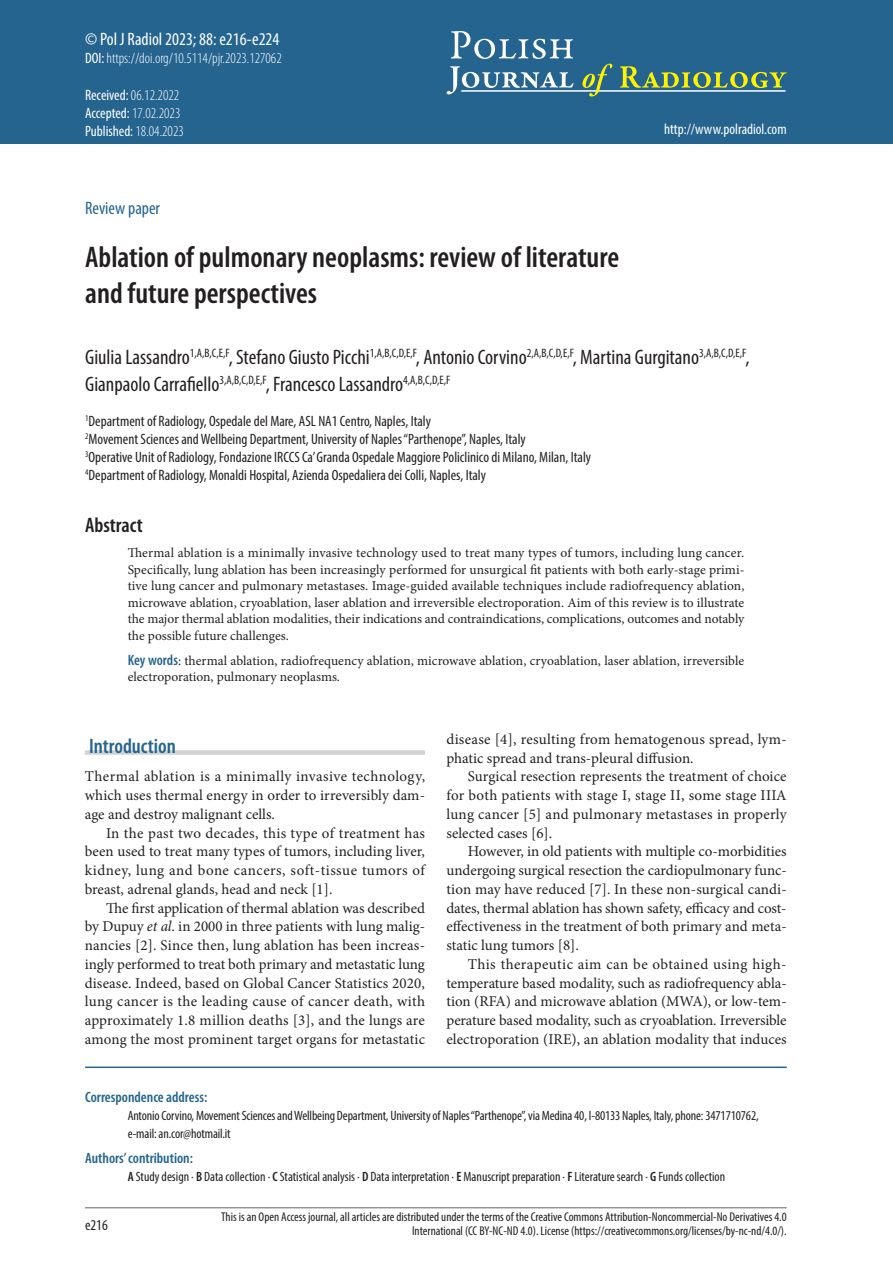
<style>
.page{position:relative;width:893px;height:1263px;background:#fff}
.page>*{position:absolute;margin:0;border:0;box-sizing:border-box;transform-origin:0 0}
.tytul{font:600 condensed 30px/36px "Myriad Pro";color:#231f20}
.autor{font:condensed 21px/27px "Myriad Pro";color:#231f20}
.srodtytul_1{font:600 condensed 21px "Myriad Pro";color:#24648f}
.streszcz{font:600 condensed 21px "Myriad Pro";color:#231f20}
.Pol_J_Radiol{font:condensed 18px "Myriad Pro";color:#fff}
.original_article{font:condensed 18px "Myriad Pro";color:#24648f}
.tekst{font:15px/18.8px "Minion Pro";letter-spacing:.005em;color:#231f20;text-align:justify}
.autor_adres{font:condensed 15px "Myriad Pro";color:#231f20}
.tekst_bez_wciecia{font:15px/18.8px "Minion Pro";color:#231f20;text-align:justify}
.doi{font:300 condensed 15px "Myriad Pro";color:#fff}
.original_article-2{font:condensed 15px "Myriad Pro";color:#fff}
.adres_do_koresponden{font:600 condensed 15px "Myriad Pro";color:#24648f}
.authors_contribution{font:600 condensed 15px "Myriad Pro";color:#24648f}
.doi-2{font:condensed 15px "Myriad Pro";color:#fff}
.tabela_tekst{font:condensed 15px "Myriad Pro";color:#231f20}
.streszczenie_bez_bol{font:13.5px/16.5px "Minion Pro";letter-spacing:-.005em;color:#231f20;text-align:justify}
.adres_do_koresponden-2{font:condensed 13.5px/18px "Myriad Pro";letter-spacing:-.01em;color:#231f20}
.streszczenie{font:13.5px/16.5px "Minion Pro";color:#231f20}
.authors_contribution-2{font:condensed 13.5px "Myriad Pro";color:#231f20}
.t1{font:condensed 12.75px/14.2px "Myriad Pro";color:#231f20;text-align:right}
.s1{font-weight:400}
.s2{font-weight:300}
.s3{font-family:"Myriad Pro";font-weight:600;font-stretch:condensed;font-size:15px;color:#24648f}
.s4{font-style:italic}
.s5{font-weight:600}
</style>
<div class="page">
<hr style="left:85px;top:1207px;width:702px;height:1px;background:#939598">
<div style="left:0;top:0;width:893px;height:144px;background:#24648f"></div>
<svg style="left:451px;top:31px;width:122px;height:28px"></svg>
<svg style="left:446px;top:66px;width:127px;height:28px"></svg>
<hr style="left:461px;top:90px;width:324px;height:2px;background:#fff">
<svg style="left:582px;top:64px;width:30px;height:33px"></svg>
<svg style="left:620px;top:66px;width:167px;height:22px"></svg>
<hr style="left:85px;top:1066px;width:702px;height:2px;background:#24648f">
<div style="left:85px;top:750px;width:340px;height:5px;background:#d1d2d4"></div>
<p class="Pol_J_Radiol" style="left:85px;top:28px;width:196px">© Pol J Radiol 2023; 88: e216-e224</p>
<p class="doi" style="left:85px;top:49px;width:198px"><span class="s1">DOI:</span> https://doi.org/10.5114/pjr.2023.127062</p>
<p class="doi" style="left:85px;top:86px;width:96px"><span class="s1">Received:</span> 06.12.2022</p>
<p class="doi" style="left:85px;top:104px;width:97px"><span class="s1">Accepted:</span> 17.02.2023</p>
<p class="doi-2" style="left:85px;top:122px;width:100px">Published: <span class="s2">18.04.2023</span></p>
<p class="original_article-2" style="left:664px;top:120px;width:124px">http://www.polradiol.com</p>
<p class="original_article" style="left:85px;top:197px;width:76px">Review paper</p>
<p class="tytul" style="left:85px;top:238px;width:535px">Ablation of pulmonary neoplasms: review of literature and future perspectives</p>
<p class="autor" style="left:85px;top:343px;width:666px">Giulia Lassandro<sup>1,A,B,C,E,F</sup>, Stefano Giusto Picchi<sup>1,A,B,C,D,E,F</sup>, Antonio Corvino<sup>2,A,B,C,D,E,F</sup>, Martina Gurgitano<sup>3,A,B,C,D,E,F</sup>,<br>Gianpaolo Carrafiello<sup>3,A,B,C,D,E,F</sup>, Francesco Lassandro<sup>4,A,B,C,D,E,F</sup></p>
<p class="autor_adres" style="left:85px;top:412px;width:347px"><sup>1</sup>Department of Radiology, Ospedale del Mare, ASL NA1 Centro, Naples, Italy</p>
<p class="autor_adres" style="left:85px;top:430px;width:442px"><sup>2</sup>Movement Sciences and Wellbeing Department, University of Naples “Parthenope”, Naples, Italy</p>
<p class="autor_adres" style="left:85px;top:448px;width:507px"><sup>3</sup>Operative Unit of Radiology, Fondazione IRCCS Ca’ Granda Ospedale Maggiore Policlinico di Milano, Milan, Italy</p>
<p class="autor_adres" style="left:85px;top:466px;width:402px"><sup>4</sup>Department of Radiology, Monaldi Hospital, Azienda Ospedaliera dei Colli, Naples, Italy</p>
<p class="streszcz" style="left:85px;top:512px;width:59px">Abstract</p>
<p class="streszczenie_bez_bol" style="left:128px;top:545px;width:618px">Thermal ablation is a minimally invasive technology used to treat many types of tumors, including lung cancer.<br>Specifically, lung ablation has been increasingly performed for unsurgical fit patients with both early-stage primi&shy;tive lung cancer and pulmonary metastases. Image-guided available techniques include radiofrequency ablation, microwave ablation, cryoablation, laser ablation and irreversible electroporation. Aim of this review is to illustrate the major thermal ablation modalities, their indications and contraindications, complications, outcomes and notably the possible future challenges.</p>
<p class="streszczenie" style="left:128px;top:652px;width:618px"><span class="s3">Key words</span>: thermal ablation, radiofrequency ablation, microwave ablation, cryoablation, laser ablation, irreversible electroporation, pulmonary neoplasms.</p>
<p class="srodtytul_1" style="left:89px;top:733px;width:88px">Introduction</p>
<p class="tekst_bez_wciecia" style="left:85px;top:767px;width:342px">Thermal ablation is a minimally invasive technology, which uses thermal energy in order to irreversibly dam&shy;age and destroy malignant cells.</p>
<p class="tekst" style="left:85px;top:823px;width:342px;text-indent:21px">In the past two decades, this type of treatment has been used to treat many types of tumors, including liver, kidney, lung and bone cancers, soft-tissue tumors of breast, adrenal glands, head and neck [1].</p>
<p class="tekst" style="left:85px;top:898px;width:342px;text-indent:21px">The first application of thermal ablation was described by Dupuy <span class="s4">et al</span>. in 2000 in three patients with lung malig&shy;nancies [2]. Since then, lung ablation has been increas&shy;ingly performed to treat both primary and metastatic lung disease. Indeed, based on Global Cancer Statistics 2020, lung cancer is the leading cause of cancer death, with approximately 1.8 million deaths [3], and the lungs are among the most prominent target organs for metastatic</p>
<p class="tekst" style="left:446px;top:730px;width:342px">disease [4], resulting from hematogenous spread, lym&shy;phatic spread and trans-pleural diffusion.</p>
<p class="tekst" style="left:446px;top:767px;width:342px;text-indent:21px">Surgical resection represents the treatment of choice for both patients with stage I, stage II, some stage IIIA lung cancer [5] and pulmonary metastases in properly selected cases [6].</p>
<p class="tekst" style="left:446px;top:842px;width:342px;text-indent:21px">However, in old patients with multiple co-morbidities undergoing surgical resection the cardiopulmonary func&shy;tion may have reduced [7]. In these non-surgical candi&shy;dates, thermal ablation has shown safety, efficacy and cost&shy;effectiveness in the treatment of both primary and meta&shy;static lung tumors [8].</p>
<p class="tekst" style="left:446px;top:955px;width:342px;text-indent:21px">This therapeutic aim can be obtained using high&shy;temperature based modality, such as radiofrequency abla&shy;tion (RFA) and microwave ablation (MWA), or low-tem&shy;perature based modality, such as cryoablation. Irreversible electroporation (IRE), an ablation modality that induces</p>
<p class="adres_do_koresponden" style="left:85px;top:1088px;width:124px">Correspondence address:</p>
<p class="adres_do_koresponden-2" style="left:128px;top:1106px;width:632px">Antonio Corvino, Movement Sciences and Wellbeing Department, University of Naples “Parthenope”, via Medina 40, I-80133 Naples, Italy, phone: 3471710762, e-mail: an.cor@hotmail.it</p>
<p class="authors_contribution" style="left:85px;top:1149px;width:109px">Authors’ contribution:</p>
<p class="authors_contribution-2" style="left:128px;top:1168px;width:599px"><span class="s5">A</span> Study design ∙ <span class="s5">B</span> Data collection ∙ <span class="s5">C</span> Statistical analysis ∙ <span class="s5">D</span> Data interpretation ∙ <span class="s5">E</span> Manuscript preparation ∙ <span class="s5">F</span> Literature search ∙ <span class="s5">G</span> Funds collection</p>
<p class="tabela_tekst" style="left:85px;top:1216px;width:24px">e216</p>
<p class="t1" style="left:221px;top:1209px;width:567px">This is an Open Access journal, all articles are distributed under the terms of the Creative Commons Attribution-Noncommercial-No Derivatives 4.0<br>International (CC BY-NC-ND 4.0). License (https://creativecommons.org/licenses/by-nc-nd/4.0/).</p>
</div>
